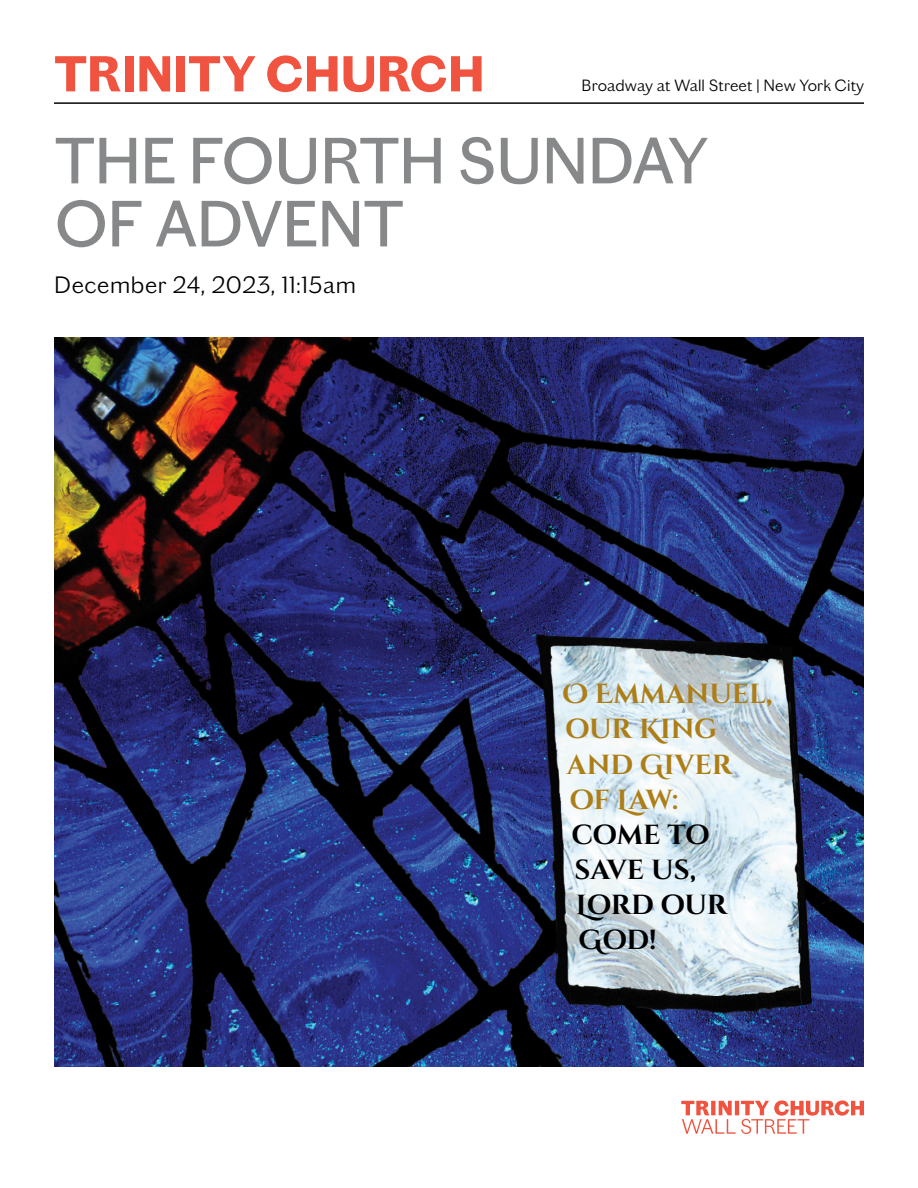
<style>
.page{position:relative;width:918px;height:1188px;background:#fff}
.page>*{position:absolute;margin:0;border:0;box-sizing:border-box;transform-origin:0 0}
.t1{font:66px/63px "Chiswick TWS Grotesque";letter-spacing:-.01em;color:#86888a}
.t2{font:700 51px "Chiswick TWS Grotesque";letter-spacing:.005em;color:#f0533f}
.t3{font:700 27.6px/35.1px "Cinzel Decorative";color:#ad7e17}
.t4{font:700 27.6px/35.1px "Cinzel Decorative";letter-spacing:-.01em;color:#000}
.t5{font:300 24px "Chiswick TWS Grotesque";letter-spacing:.03em;color:#000}
.t6{font:300 16.5px "Chiswick TWS Grotesque";letter-spacing:.01em;color:#000}
</style>
<div class="page">
<svg style="left:681px;top:1100px;width:183px;height:34px"></svg>
<hr style="left:54px;top:103px;width:810px;height:1px;background:#000">
<img style="left:54px;top:338px;width:810px;height:728px">
<h2 class="t2" style="left:54px;top:34px;width:432px">TRINITY CHURCH</h2>
<p class="t6" style="left:582px;top:74px;width:284px">Broadway at Wall Street | New York City</p>
<h1 class="t1" style="left:54px;top:124px;width:655px">THE FOURTH SUNDAY<br>OF ADVENT</h1>
<h3 class="t5" style="left:54px;top:267px;width:304px">December 24, 2023, 11:15am</h3>
<h3 class="t3" style="left:563px;top:677px;width:211px">O Emmanuel, our King and Giver of Law:</h3>
<h3 class="t4" style="left:571px;top:818px;width:158px">come to save us,<br>Lord our<br>God!</h3>
</div>
